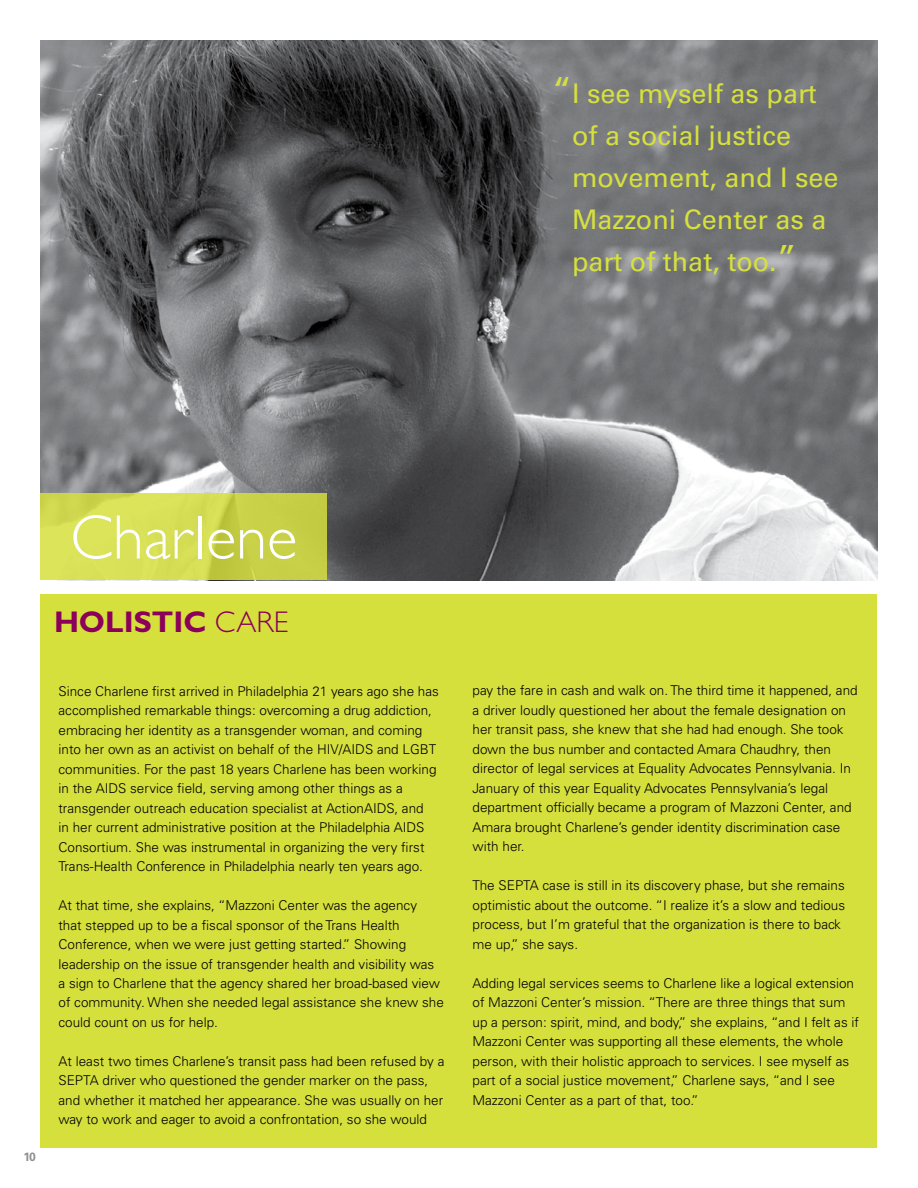
<style>
.page{position:relative;width:918px;height:1188px;background:#fff}
.page>*{position:absolute;margin:0;border:0;box-sizing:border-box;transform-origin:0 0}
.t1{font:300 63px "Gill Sans Std";color:#fff}
.t2{font:700 30px "Gill Sans Std";color:#8b005a}
.t3{font:27px/42px "Univers LT Std";color:#d6e03d}
.t4{font:300 13.5px/19.5px "Univers LT Std";color:#000}
.t5{font:700 12px "Univers LT Std";color:#8e9193}
.s1{font-size:36px}
.s2{font-weight:300}
</style>
<div class="page">
<img style="left:40px;top:40px;width:838px;height:540px">
<div style="left:40px;top:594px;width:838px;height:554px;background:#d6e03d"></div>
<svg style="left:40px;top:494px;width:287px;height:86px;background:#d0d84e"></svg>
<h3 class="t3" style="left:572px;top:72px;width:268px;text-indent:-20px"><span class="s1">“</span>I see myself as part of a social justice movement, and I see<br>Mazzoni Center as a part of that, too.<span class="s1">”</span></h3>
<h1 class="t1" style="left:70px;top:502px;width:228px">Charlene</h1>
<h2 class="t2" style="left:54px;top:605px;width:236px">HOLISTIC <span class="s2">care</span></h2>
<p class="t5" style="left:23px;top:1149px;width:14px">10</p>
<p class="t4" style="left:58px;top:681px;width:382px">Since Charlene first arrived in Philadelphia 21 years ago she has accomplished remarkable things: overcoming a drug addiction, embracing her identity as a transgender woman, and coming into her own as an activist on behalf of the HIV/AIDS and LGBT communities. For the past 18 years Charlene has been working in the AIDS service field, serving among other things as a transgender outreach education specialist at ActionAIDS, and<br>in her current administrative position at the Philadelphia AIDS Consortium. She was instrumental in organizing the very first Trans-Health Conference in Philadelphia nearly ten years ago.</p>
<p class="t4" style="left:58px;top:895px;width:387px">At that time, she explains, “Mazzoni Center was the agency<br>that stepped up to be a fiscal sponsor of the Trans Health Conference, when we were just getting started.” Showing leadership on the issue of transgender health and visibility was a sign to Charlene that the agency shared her broad-based view of community. When she needed legal assistance she knew she could count on us for help.</p>
<p class="t4" style="left:58px;top:1051px;width:387px">At least two times Charlene’s transit pass had been refused by a SEPTA driver who questioned the gender marker on the pass, and whether it matched her appearance. She was usually on her way to work and eager to avoid a confrontation, so she would</p>
<p class="t4" style="left:473px;top:681px;width:387px">pay the fare in cash and walk on. The third time it happened, and a driver loudly questioned her about the female designation on her transit pass, she knew that she had had enough. She took down the bus number and contacted Amara Chaudhry, then director of legal services at Equality Advocates Pennsylvania. In January of this year Equality Advocates Pennsylvania’s legal department officially became a program of Mazzoni Center, and Amara brought Charlene’s gender identity discrimination case with her.</p>
<p class="t4" style="left:473px;top:876px;width:374px">The SEPTA case is still in its discovery phase, but she remains optimistic about the outcome. “I realize it’s a slow and tedious process, but I’m grateful that the organization is there to back me up,” she says.</p>
<p class="t4" style="left:473px;top:973px;width:388px">Adding legal services seems to Charlene like a logical extension of Mazzoni Center’s mission. “There are three things that sum up a person: spirit, mind, and body,” she explains, “and I felt as if Mazzoni Center was supporting all these elements, the whole person, with their holistic approach to services. I see myself as part of a social justice movement,” Charlene says, “and I see Mazzoni Center as a part of that, too.”</p>
</div>
